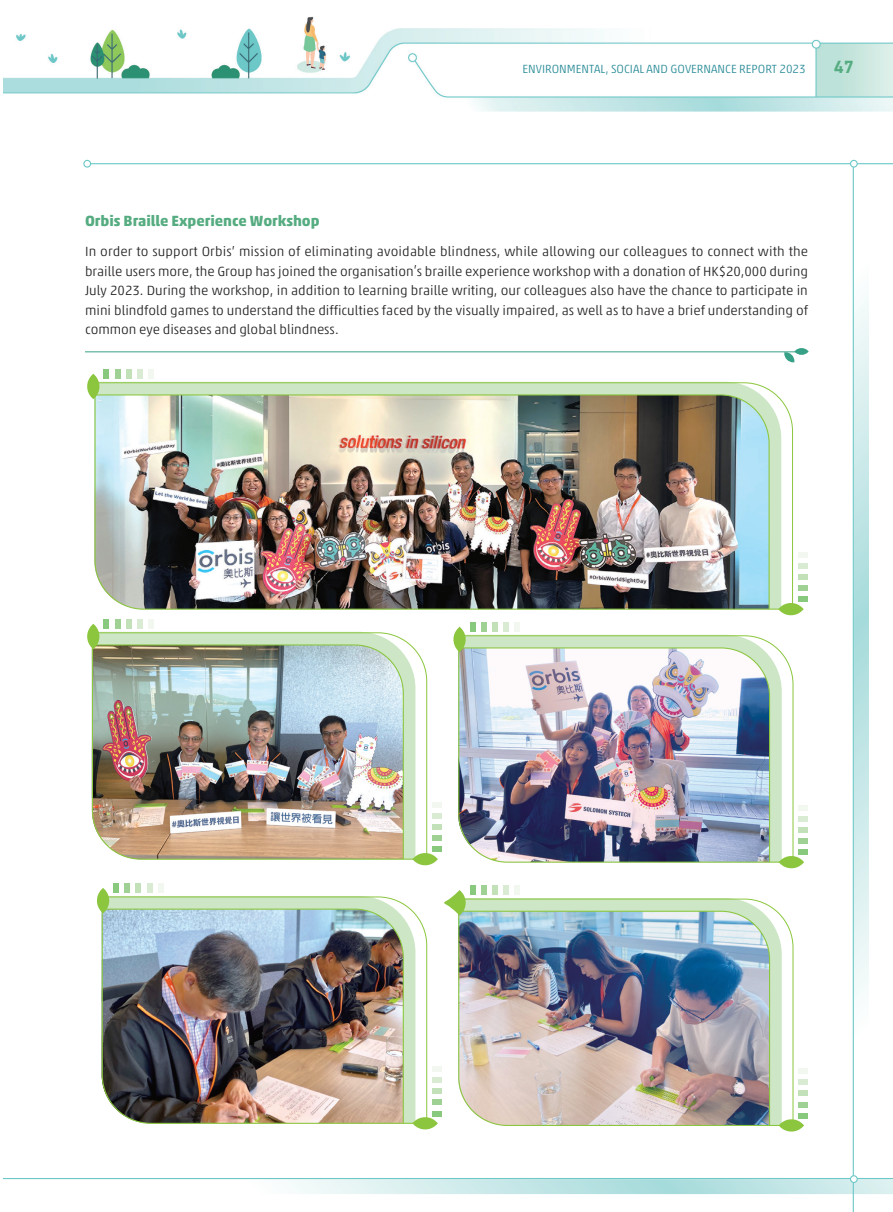
<style>
.page{position:relative;width:893px;height:1212px;background:#fff}
.page>*{position:absolute;margin:0;border:0;box-sizing:border-box;transform-origin:0 0}
.t1{font:700 18px "DIN Next LT Pro";color:#56ac81}
._4__副標題{font:700 15px "Akko Pro";color:#56ac81}
._1__內文{font:300 13.5px/19.5px "Akko Pro";color:#231f20;text-align:justify}
.t2{font:300 12px "Akko Pro";color:#298b97}
</style>
<div class="page">
<img style="left:3px;top:16px;width:890px;height:1196px">
<img style="left:110px;top:1179px;width:783px;height:15px">
<img style="left:854px;top:164px;width:15px;height:1013px">
<hr style="left:3px;top:1178px;width:890px;height:1px;background:#6dc8c8">
<hr style="left:853px;top:164px;width:1px;height:1048px;background:#6dc8c8">
<div style="left:850px;top:1176px;width:7px;height:6px;background:#fff;border-radius:50%"></div>
<div style="left:850px;top:1175px;width:8px;height:8px;border:1px solid #6dc8c8;border-radius:50%"></div>
<hr style="left:89px;top:163px;width:804px;height:1px;background:#6dc8c8">
<div style="left:84px;top:160px;width:7px;height:7px;background:#fff;border-radius:50%"></div>
<div style="left:83px;top:160px;width:8px;height:8px;border:1px solid #6dc8c8;border-radius:50%"></div>
<div style="left:850px;top:160px;width:7px;height:7px;background:#fff;border-radius:50%"></div>
<div style="left:850px;top:160px;width:8px;height:8px;border:1px solid #6dc8c8;border-radius:50%"></div>
<hr style="left:85px;top:351px;width:716px;height:1px;background:#36a187">
<svg style="left:784px;top:347px;width:25px;height:15px"></svg>
<svg style="left:101px;top:377px;width:694px;height:233px"></svg>
<svg style="left:93px;top:399px;width:677px;height:211px;background:#6a775c"></svg>
<svg style="left:86px;top:374px;width:15px;height:25px"></svg>
<svg style="left:778px;top:601px;width:26px;height:16px"></svg>
<img style="left:95px;top:382px;width:698px;height:223px">
<div style="left:103px;top:369px;width:6px;height:9px;background:#88c97d"></div>
<div style="left:126px;top:369px;width:6px;height:9px;background:#c3e1b9"></div>
<div style="left:137px;top:369px;width:6px;height:9px;background:#d9ecd3"></div>
<div style="left:148px;top:369px;width:6px;height:9px;background:#f2f8f0"></div>
<div style="left:115px;top:369px;width:5px;height:9px;background:#a0d194"></div>
<div style="left:798px;top:596px;width:9px;height:6px;background:#88c97d"></div>
<div style="left:798px;top:574px;width:9px;height:6px;background:#c3e1b9"></div>
<div style="left:798px;top:563px;width:9px;height:6px;background:#d9ecd3"></div>
<div style="left:798px;top:552px;width:9px;height:6px;background:#f2f8f0"></div>
<div style="left:798px;top:585px;width:9px;height:6px;background:#a0d194"></div>
<svg style="left:467px;top:630px;width:329px;height:233px"></svg>
<svg style="left:457px;top:652px;width:314px;height:211px"></svg>
<svg style="left:452px;top:627px;width:15px;height:25px"></svg>
<svg style="left:779px;top:854px;width:25px;height:16px"></svg>
<img style="left:458px;top:635px;width:336px;height:222px">
<div style="left:470px;top:622px;width:6px;height:9px;background:#88c97d"></div>
<div style="left:492px;top:622px;width:6px;height:9px;background:#c3e1b9"></div>
<div style="left:503px;top:622px;width:6px;height:9px;background:#d9ecd3"></div>
<div style="left:514px;top:622px;width:6px;height:9px;background:#f2f8f0"></div>
<div style="left:481px;top:622px;width:6px;height:9px;background:#a0d194"></div>
<div style="left:799px;top:849px;width:9px;height:6px;background:#88c97d"></div>
<div style="left:799px;top:827px;width:9px;height:6px;background:#c3e1b9"></div>
<div style="left:799px;top:816px;width:9px;height:6px;background:#d9ecd3"></div>
<div style="left:799px;top:805px;width:9px;height:6px;background:#f2f8f0"></div>
<div style="left:799px;top:838px;width:9px;height:6px;background:#a0d194"></div>
<svg style="left:111px;top:891px;width:319px;height:233px"></svg>
<svg style="left:101px;top:913px;width:303px;height:211px;background:#ada983"></svg>
<svg style="left:95px;top:888px;width:16px;height:25px"></svg>
<svg style="left:412px;top:1115px;width:26px;height:16px"></svg>
<img style="left:102px;top:896px;width:325px;height:223px">
<div style="left:113px;top:883px;width:6px;height:9px;background:#88c97d"></div>
<div style="left:136px;top:883px;width:5px;height:9px;background:#c3e1b9"></div>
<div style="left:147px;top:883px;width:6px;height:9px;background:#d9ecd3"></div>
<div style="left:158px;top:883px;width:6px;height:9px;background:#f2f8f0"></div>
<div style="left:124px;top:883px;width:6px;height:9px;background:#a0d194"></div>
<div style="left:432px;top:1110px;width:10px;height:6px;background:#88c97d"></div>
<div style="left:432px;top:1088px;width:10px;height:6px;background:#c3e1b9"></div>
<div style="left:432px;top:1077px;width:10px;height:6px;background:#d9ecd3"></div>
<div style="left:432px;top:1066px;width:10px;height:6px;background:#f2f8f0"></div>
<div style="left:432px;top:1099px;width:10px;height:6px;background:#a0d194"></div>
<svg style="left:467px;top:893px;width:329px;height:233px"></svg>
<svg style="left:457px;top:915px;width:314px;height:211px"></svg>
<svg style="left:439px;top:890px;width:28px;height:25px"></svg>
<svg style="left:779px;top:1118px;width:25px;height:15px"></svg>
<img style="left:458px;top:898px;width:336px;height:223px">
<div style="left:470px;top:885px;width:6px;height:9px;background:#88c97d"></div>
<div style="left:492px;top:885px;width:6px;height:9px;background:#c3e1b9"></div>
<div style="left:503px;top:885px;width:6px;height:9px;background:#d9ecd3"></div>
<div style="left:514px;top:885px;width:6px;height:9px;background:#f2f8f0"></div>
<div style="left:481px;top:885px;width:6px;height:9px;background:#a0d194"></div>
<div style="left:799px;top:1113px;width:9px;height:6px;background:#88c97d"></div>
<div style="left:799px;top:1090px;width:9px;height:6px;background:#c3e1b9"></div>
<div style="left:799px;top:1079px;width:9px;height:6px;background:#d9ecd3"></div>
<div style="left:799px;top:1068px;width:9px;height:6px;background:#f2f8f0"></div>
<div style="left:799px;top:1101px;width:9px;height:6px;background:#a0d194"></div>
<svg style="left:101px;top:627px;width:329px;height:233px"></svg>
<svg style="left:91px;top:649px;width:313px;height:211px;background:#beba94"></svg>
<svg style="left:86px;top:624px;width:15px;height:25px"></svg>
<svg style="left:412px;top:851px;width:26px;height:16px"></svg>
<img style="left:92px;top:632px;width:335px;height:223px">
<div style="left:103px;top:619px;width:6px;height:9px;background:#88c97d"></div>
<div style="left:126px;top:619px;width:6px;height:9px;background:#c3e1b9"></div>
<div style="left:137px;top:619px;width:6px;height:9px;background:#d9ecd3"></div>
<div style="left:148px;top:619px;width:6px;height:9px;background:#f2f8f0"></div>
<div style="left:115px;top:619px;width:5px;height:9px;background:#a0d194"></div>
<div style="left:432px;top:846px;width:10px;height:6px;background:#88c97d"></div>
<div style="left:432px;top:824px;width:10px;height:6px;background:#c3e1b9"></div>
<div style="left:432px;top:813px;width:10px;height:6px;background:#d9ecd3"></div>
<div style="left:432px;top:802px;width:10px;height:6px;background:#f2f8f0"></div>
<div style="left:432px;top:835px;width:10px;height:6px;background:#a0d194"></div>
<p class="t2" style="left:522px;top:61px;width:285px">ENVIRONMENTAL, SOCIAL AND GOVERNANCE REPORT 2023</p>
<h1 class="t1" style="left:834px;top:57px;width:22px">47</h1>
<p class="_4__副標題" style="left:85px;top:212px;width:236px">Orbis Braille Experience Workshop</p>
<p class="_1__內文" style="left:85px;top:242px;width:725px">In order to support Orbis’ mission of eliminating avoidable blindness, while allowing our colleagues to connect with the braille users more, the Group has joined the organisation’s braille experience workshop with a donation of HK$20,000 during July 2023. During the workshop, in addition to learning braille writing, our colleagues also have the chance to participate in mini blindfold games to understand the difficulties faced by the visually impaired, as well as to have a brief understanding of common eye diseases and global blindness.</p>
</div>
